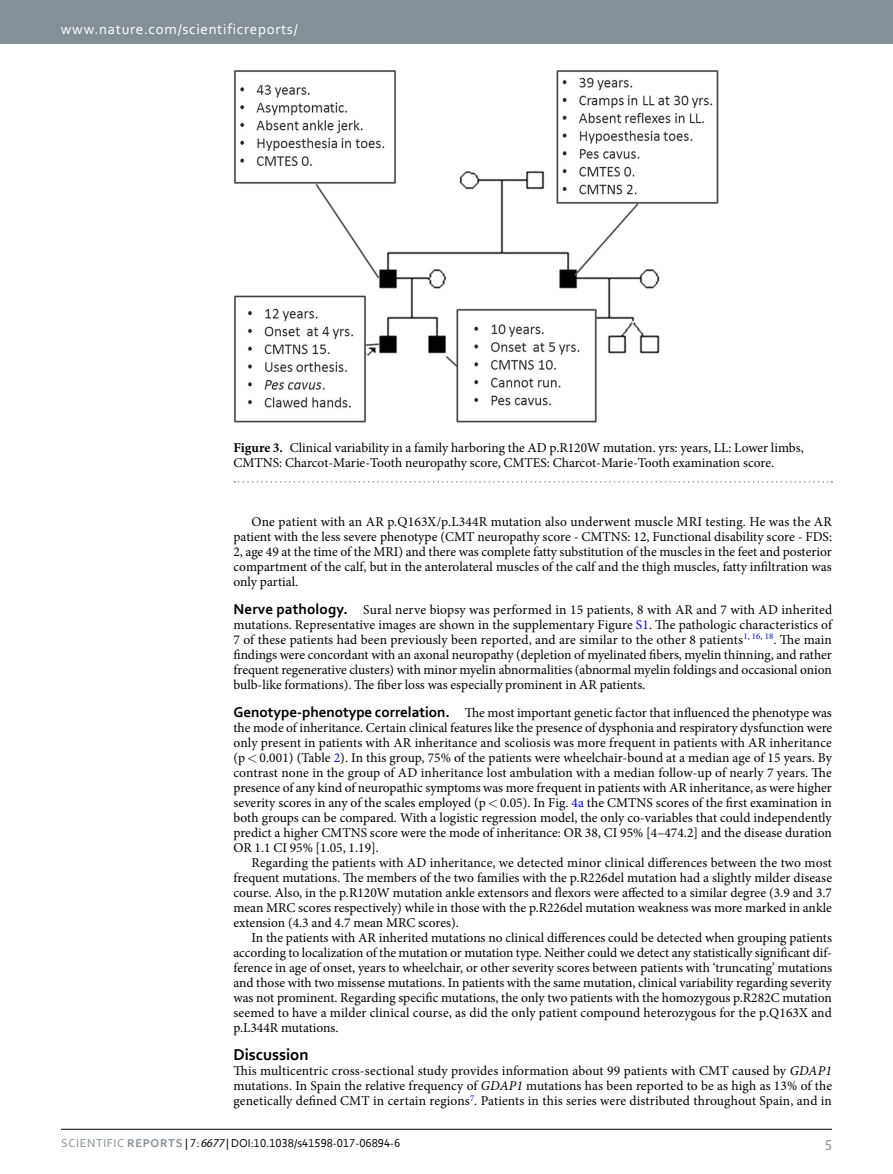
<style>
.page{position:relative;width:893px;height:1174px;background:#fff}
.page>*{position:absolute;margin:0;border:0;box-sizing:border-box;transform-origin:0 0}
.t1{font:16.5px "Corbel Bold 2";color:#000}
.t2{font:15px "Corbel 2";letter-spacing:.045em;color:#fff}
.t3{font:15px "Corbel 2";color:#839097}
.t4{font:13.5px/15px "Minion Pro";color:#000;text-align:justify}
.t5{font:12px "Corbel";color:#000}
.s1{font-weight:700}
.s2{font-family:"Corbel Bold 2";font-size:15px}
.s3{color:#00f}
.s4{font-style:italic}
.s5{font-family:"Corbel 2";color:#839097}
.s6{font-family:"Corbel Bold 2";color:#839097}
.s7{font-family:"Myriad Pro";font-style:italic}
</style>
<div class="page">
<div style="left:0;top:0;width:893px;height:43px;background:#839097"></div>
<hr style="left:61px;top:1129px;width:771px;height:1px;background:#000">
<img style="left:234px;top:70px;width:485px;height:353px">
<svg style="left:234px;top:481px;width:598px;height:1px"></svg>
<p class="t2" style="left:61px;top:19px;width:238px">www.nature.com/scientificreports/</p>
<p class="t4" style="left:233px;top:440px;width:572px"><span class="s1">Figure 3.</span> Clinical variability in a family harboring the AD p.R120W mutation. yrs: years, LL: Lower limbs,<br>CMTNS: Charcot-Marie-Tooth neuropathy score, CMTES: Charcot-Marie-Tooth examination score.</p>
<p class="t4" style="left:233px;top:514px;width:600px;text-indent:18px">One patient with an AR p.Q163X/p.L344R mutation also underwent muscle MRI testing. He was the AR patient with the less severe phenotype (CMT neuropathy score - CMTNS: 12, Functional disability score - FDS:<br>2, age 49 at the time of the MRI) and there was complete fatty substitution of the muscles in the feet and posterior compartment of the calf, but in the anterolateral muscles of the calf and the thigh muscles, fatty infiltration was only partial.</p>
<p class="t4" style="left:233px;top:602px;width:600px"><span class="s2">Nerve pathology.</span> Sural nerve biopsy was performed in 15 patients, 8 with AR and 7 with AD inherited mutations. Representative images are shown in the supplementary Figure <span class="s3">S1</span>. The pathologic characteristics of 7 of these patients had been previously been reported, and are similar to the other 8 patients<sup>1</sup><sup>,</sup> <sup>16</sup><sup>,</sup> <sup>18</sup>. The main findings were concordant with an axonal neuropathy (depletion of myelinated fibers, myelin thinning, and rather frequent regenerative clusters) with minor myelin abnormalities (abnormal myelin foldings and occasional onion bulb-like formations). The fiber loss was especially prominent in AR patients.</p>
<p class="t4" style="left:233px;top:705px;width:600px"><span class="s2">Genotype-phenotype correlation.</span> The most important genetic factor that influenced the phenotype was the mode of inheritance. Certain clinical features like the presence of dysphonia and respiratory dysfunction were only present in patients with AR inheritance and scoliosis was more frequent in patients with AR inheritance (p 0.001) (Table <span class="s3">2</span>). In this group, 75% of the patients were wheelchair-bound at a median age of 15 years. By contrast none in the group of AD inheritance lost ambulation with a median follow-up of nearly 7 years. The presence of any kind of neuropathic symptoms was more frequent in patients with AR inheritance, as were higher severity scores in any of the scales employed (p 0.05). In Fig. <span class="s3">4a</span> the CMTNS scores of the first examination in both groups can be compared. With a logistic regression model, the only co-variables that could independently predict a higher CMTNS score were the mode of inheritance: OR 38, CI 95% [4–474.2] and the disease duration OR 1.1 CI 95% [1.05, 1.19].</p>
<p class="t4" style="left:233px;top:855px;width:600px;text-indent:18px">Regarding the patients with AD inheritance, we detected minor clinical differences between the two most frequent mutations. The members of the two families with the p.R226del mutation had a slightly milder disease course. Also, in the p.R120W mutation ankle extensors and flexors were affected to a similar degree (3.9 and 3.7 mean MRC scores respectively) while in those with the p.R226del mutation weakness was more marked in ankle extension (4.3 and 4.7 mean MRC scores).</p>
<p class="t4" style="left:233px;top:930px;width:600px;text-indent:18px">In the patients with AR inherited mutations no clinical differences could be detected when grouping patients according to localization of the mutation or mutation type. Neither could we detect any statistically significant dif&shy;ference in age of onset, years to wheelchair, or other severity scores between patients with ‘truncating’ mutations and those with two missense mutations. In patients with the same mutation, clinical variability regarding severity was not prominent. Regarding specific mutations, the only two patients with the homozygous p.R282C mutation seemed to have a milder clinical course, as did the only patient compound heterozygous for the p.Q163X and p.L344R mutations.</p>
<p class="t1" style="left:233px;top:1044px;width:77px">Discussion</p>
<p class="t4" style="left:233px;top:1063px;width:600px">This multicentric cross-sectional study provides information about 99 patients with CMT caused by <span class="s4">GDAP1 </span>mutations. In Spain the relative frequency of <span class="s4">GDAP1</span> mutations has been reported to be as high as 13% of the genetically defined CMT in certain regions<sup>7</sup>. Patients in this series were distributed throughout Spain, and in</p>
<p class="t5" style="left:61px;top:1135px;width:341px"><span class="s5">SCIENTIFIC</span> <span class="s6">REPOrTS</span> | 7: <span class="s7">6677</span> | DOI:10.1038/s41598-017-06894-6</p>
<p class="t3" style="left:825px;top:1132px;width:9px">5</p>
</div>
